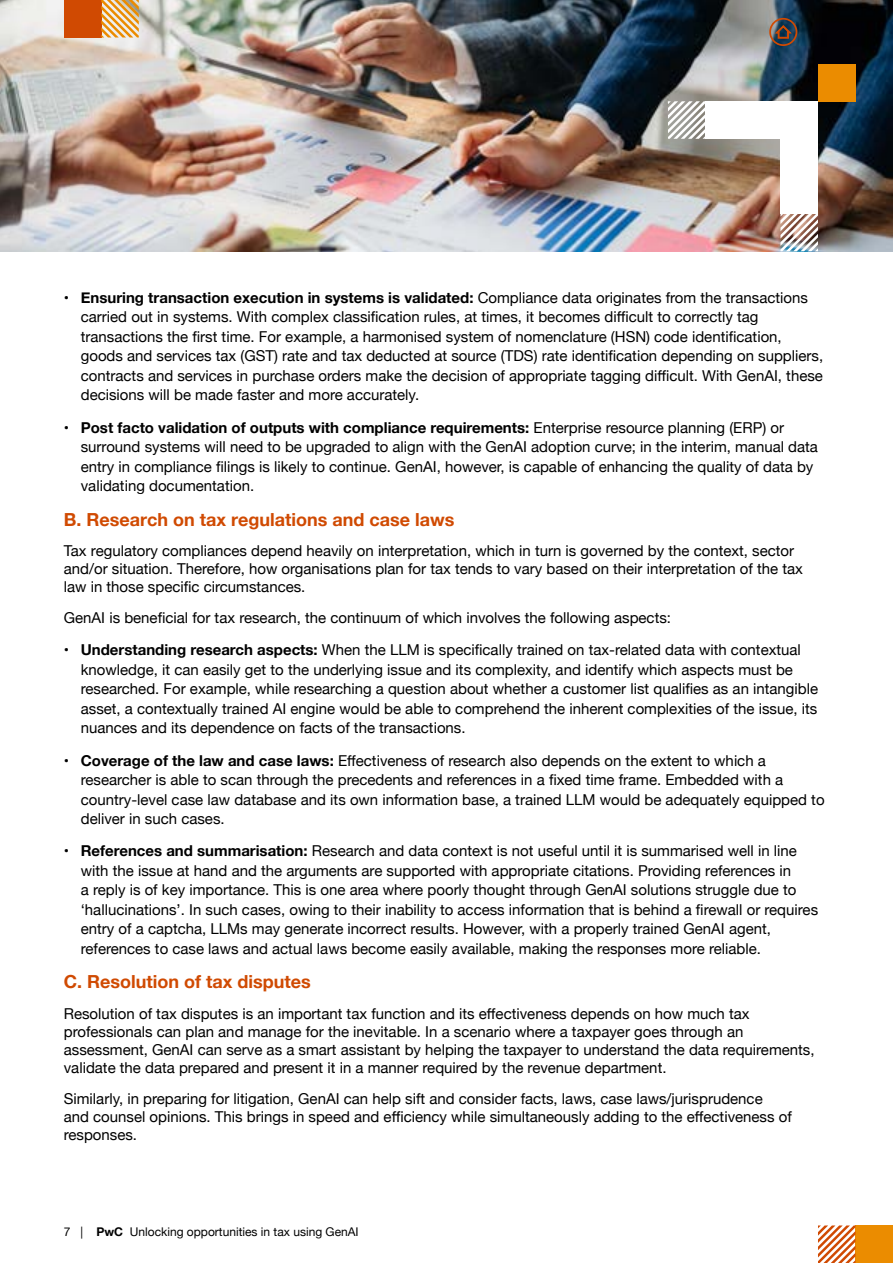
<style>
.page{position:relative;width:893px;height:1263px;background:#fff}
.page>*{position:absolute;margin:0;border:0;box-sizing:border-box;transform-origin:0 0}
.t1{font:700 18px "Helvetica Neue";color:#d04a02}
.t2{font:15px/19.5px "Helvetica Neue";color:#000}
.t3{font:12px "Helvetica Neue";color:#000}
.s1{font-weight:700}
</style>
<div class="page">
<img style="left:0;top:0;width:893px;height:251px">
<div style="left:64px;top:0;width:37px;height:38px;background:#d04a02"></div>
<svg style="left:101px;top:0;width:38px;height:38px"></svg>
<div style="left:855px;top:1225px;width:38px;height:38px;background:#eb8c00"></div>
<svg style="left:818px;top:1225px;width:37px;height:38px"></svg>
<div style="left:780px;top:176px;width:38px;height:38px;background:#fff"></div>
<div style="left:780px;top:101px;width:38px;height:75px;background:#fff"></div>
<div style="left:705px;top:101px;width:75px;height:38px;background:#fff"></div>
<svg style="left:780px;top:214px;width:38px;height:37px"></svg>
<svg style="left:668px;top:101px;width:37px;height:38px"></svg>
<div style="left:818px;top:64px;width:37px;height:37px;background:#eb8c00"></div>
<svg style="left:769px;top:18px;width:28px;height:28px"></svg>
<p class="t2" style="left:81px;top:289px;width:744px;text-indent:-17px"><span class="s1">• Ensuring transaction execution in systems is validated:</span> Compliance data originates from the transactions carried out in systems. With complex classification rules, at times, it becomes difficult to correctly tag transactions the first time. For example, a harmonised system of nomenclature (HSN) code identification, goods and services tax (GST) rate and tax deducted at source (TDS) rate identification depending on suppliers, contracts and services in purchase orders make the decision of appropriate tagging difficult. With GenAI, these decisions will be made faster and more accurately.</p>
<p class="t2" style="left:81px;top:418px;width:739px;text-indent:-17px"><span class="s1">• Post facto validation of outputs with compliance requirements:</span> Enterprise resource planning (ERP) or surround systems will need to be upgraded to align with the GenAI adoption curve; in the interim, manual data entry in compliance filings is likely to continue. GenAI, however, is capable of enhancing the quality of data by validating documentation.</p>
<p class="t1" style="left:64px;top:505px;width:392px">B. Research on tax regulations and case laws</p>
<p class="t2" style="left:64px;top:543px;width:741px;line-height:18px">Tax regulatory compliances depend heavily on interpretation, which in turn is governed by the context, sector and/or situation. Therefore, how organisations plan for tax tends to vary based on their interpretation of the tax law in those specific circumstances.</p>
<p class="t2" style="left:64px;top:609px;width:609px">GenAI is beneficial for tax research, the continuum of which involves the following aspects:</p>
<p class="t2" style="left:81px;top:641px;width:739px;text-indent:-17px"><span class="s1">• Understanding research aspects:</span> When the LLM is specifically trained on tax-related data with contextual knowledge, it can easily get to the underlying issue and its complexity, and identify which aspects must be researched. For example, while researching a question about whether a customer list qualifies as an intangible asset, a contextually trained AI engine would be able to comprehend the inherent complexities of the issue, its nuances and its dependence on facts of the transactions.</p>
<p class="t2" style="left:81px;top:751px;width:745px;text-indent:-17px"><span class="s1">• Coverage of the law and case laws:</span> Effectiveness of research also depends on the extent to which a researcher is able to scan through the precedents and references in a fixed time frame. Embedded with a country-level case law database and its own information base, a trained LLM would be adequately equipped to deliver in such cases.</p>
<p class="t2" style="left:81px;top:842px;width:739px;text-indent:-17px"><span class="s1">• References and summarisation:</span> Research and data context is not useful until it is summarised well in line with the issue at hand and the arguments are supported with appropriate citations. Providing references in<br>a reply is of key importance. This is one area where poorly thought through GenAI solutions struggle due to ‘hallucinations’. In such cases, owing to their inability to access information that is behind a firewall or requires entry of a captcha, LLMs may generate incorrect results. However, with a properly trained GenAI agent, references to case laws and actual laws become easily available, making the responses more reliable.</p>
<p class="t1" style="left:64px;top:968px;width:248px">C. Resolution of tax disputes</p>
<p class="t2" style="left:64px;top:1005px;width:752px;line-height:18px">Resolution of tax disputes is an important tax function and its effectiveness depends on how much tax professionals can plan and manage for the inevitable. In a scenario where a taxpayer goes through an assessment, GenAI can serve as a smart assistant by helping the taxpayer to understand the data requirements, validate the data prepared and present it in a manner required by the revenue department.</p>
<p class="t2" style="left:64px;top:1090px;width:730px;line-height:18px">Similarly, in preparing for litigation, GenAI can help sift and consider facts, laws, case laws/jurisprudence<br>and counsel opinions. This brings in speed and efficiency while simultaneously adding to the effectiveness of responses.</p>
<p class="t3" style="left:64px;top:1223px;width:296px">7 | <span class="s1">PwC</span> Unlocking opportunities in tax using GenAI</p>
</div>
